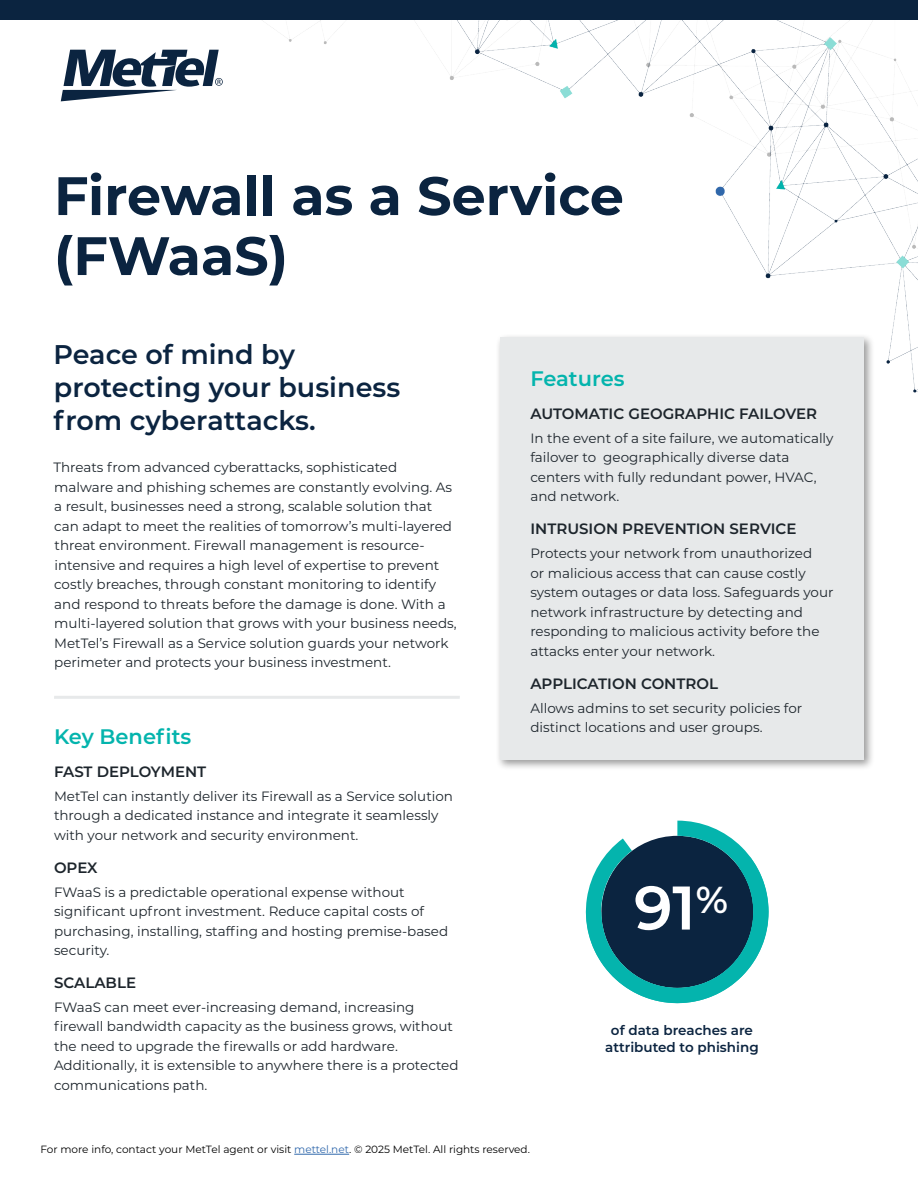
<style>
.page{position:relative;width:918px;height:1188px;background:#fff}
.page>*{position:absolute;margin:0;border:0;box-sizing:border-box;transform-origin:0 0}
.t1{font:600 61.5px "Montserrat";color:#fff}
.t2{font:700 54px/60px "Montserrat";color:#0b2440}
.t3{font:600 27px/33px "Montserrat";color:#0b2440}
.t4{font:600 21px "Montserrat";color:#04b4ad}
.t5{font:600 15px "Montserrat";color:#1d252c}
.t6{font:13.5px/19.5px "Montserrat";color:#1d252c}
.t7{font:600 13.5px/16.5px "Montserrat";color:#0b2440;text-align:center}
.t8{font:10.5px "Montserrat";color:#000}
.s1{color:#3068ac}
</style>
<div class="page">
<hr style="left:294px;top:1154px;width:55px;height:1px;background:#3068ac">
<img style="left:60px;top:20px;width:858px;height:373px">
<div style="left:0;top:0;width:918px;height:20px;background:#0b2440"></div>
<div style="left:495px;top:333px;width:379px;height:438px;background:#000;opacity:.4"></div>
<div style="left:500px;top:338px;width:364px;height:422px;background:#e7e9ea"></div>
<hr style="left:54px;top:696px;width:406px;height:3px;background:#e7e9ea">
<svg style="left:585px;top:821px;width:184px;height:183px"></svg>
<h2 class="t2" style="left:54px;top:163px;width:571px">Firewall as a Service (FWaaS)</h2>
<h3 class="t3" style="left:53px;top:336px;width:348px">Peace of mind by protecting your business from cyberattacks.</h3>
<p class="t6" style="left:53px;top:457px;width:405px">Threats from advanced cyberattacks, sophisticated malware and phishing schemes are constantly evolving. As a result, businesses need a strong, scalable solution that can adapt to meet the realities of tomorrow’s multi-layered threat environment. Firewall management is resource&shy;intensive and requires a high level of expertise to prevent costly breaches, through constant monitoring to identify and respond to threats before the damage is done. With a multi-layered solution that grows with your business needs, MetTel’s Firewall as a Service solution guards your network perimeter and protects your business investment.</p>
<h3 class="t4" style="left:54px;top:722px;width:139px">Key Benefits</h3>
<p class="t5" style="left:54px;top:761px;width:154px">FAST DEPLOYMENT</p>
<p class="t6" style="left:54px;top:786px;width:401px">MetTel can instantly deliver its Firewall as a Service solution through a dedicated instance and integrate it seamlessly with your network and security environment.</p>
<p class="t5" style="left:54px;top:857px;width:45px">OPEX</p>
<p class="t6" style="left:54px;top:882px;width:396px">FWaaS is a predictable operational expense without significant upfront investment. Reduce capital costs of purchasing, installing, staffing and hosting premise-based security.</p>
<p class="t5" style="left:54px;top:972px;width:84px">SCALABLE</p>
<p class="t6" style="left:54px;top:997px;width:406px">FWaaS can meet ever-increasing demand, increasing firewall bandwidth capacity as the business grows, without the need to upgrade the firewalls or add hardware.<br>Additionally, it is extensible to anywhere there is a protected communications path.</p>
<h3 class="t4" style="left:530px;top:364px;width:96px">Features</h3>
<p class="t5" style="left:530px;top:403px;width:288px">AUTOMATIC GEOGRAPHIC FAILOVER</p>
<p class="t6" style="left:530px;top:428px;width:305px">In the event of a site failure, we automatically failover to geographically diverse data centers with fully redundant power, HVAC, and network.</p>
<p class="t5" style="left:530px;top:518px;width:268px">INTRUSION PREVENTION SERVICE</p>
<p class="t6" style="left:530px;top:543px;width:305px">Protects your network from unauthorized<br>or malicious access that can cause costly system outages or data loss. Safeguards your network infrastructure by detecting and responding to malicious activity before the attacks enter your network.</p>
<p class="t5" style="left:530px;top:673px;width:189px">APPLICATION CONTROL</p>
<p class="t6" style="left:530px;top:698px;width:273px">Allows admins to set security policies for distinct locations and user groups.</p>
<h1 class="t1" style="left:634px;top:864px;width:95px">91<sup>%</sup></h1>
<p class="t7" style="left:605px;top:1022px;width:155px">of data breaches are attributed to phishing</p>
<p class="t8" style="left:40px;top:1142px;width:491px">For more info, contact your MetTel agent or visit <span class="s1">mettel.net</span>. © 2025 MetTel. All rights reserved.</p>
</div>
